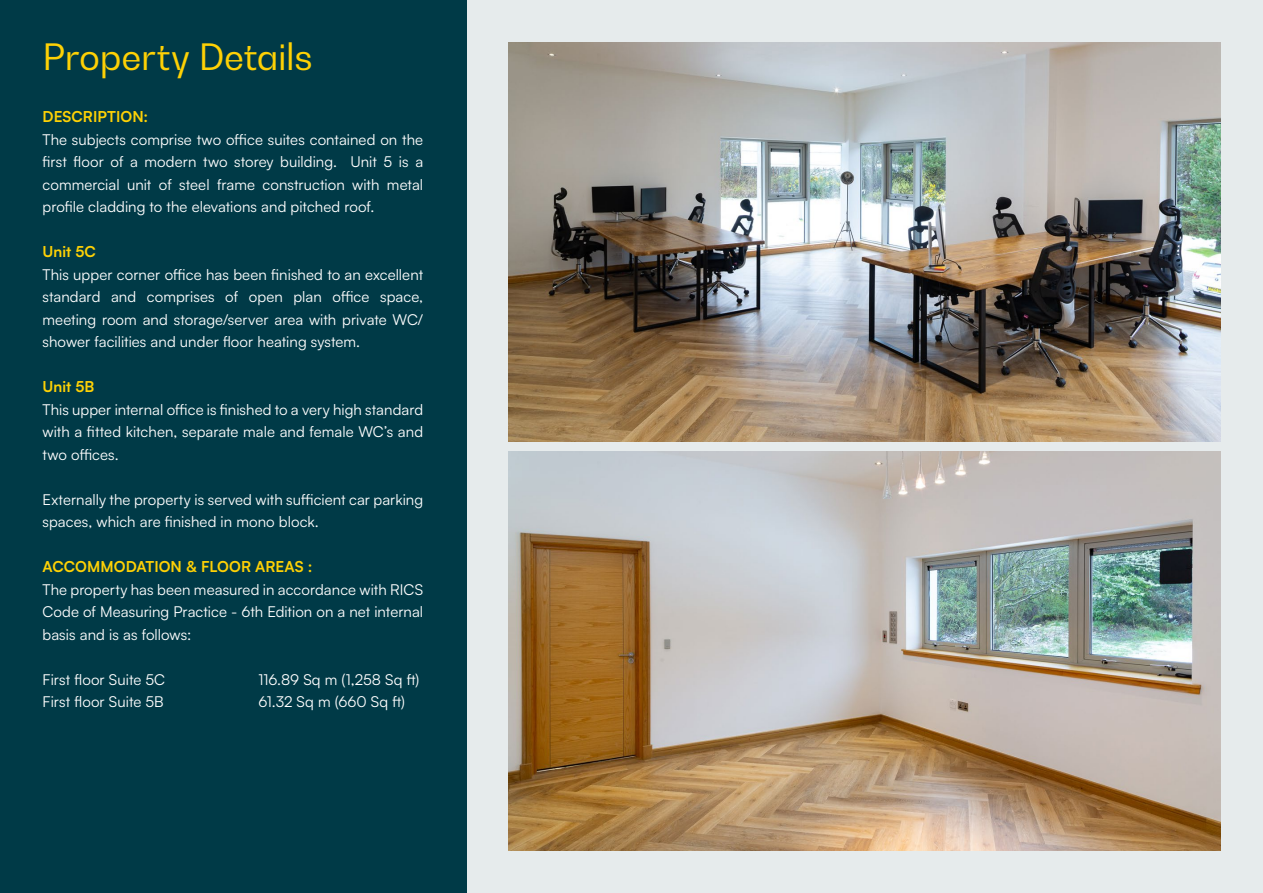
<style>
.page{position:relative;width:1263px;height:893px;background:#fff}
.page>*{position:absolute;margin:0;border:0;box-sizing:border-box;transform-origin:0 0}
.t1{font:36px "Bw Gradual DEMO";letter-spacing:-.01em;color:#fed105}
.Text{font:15px/22.5px "Satoshi";letter-spacing:.005em;color:#fff;text-align:justify}
.Headings{font:700 15px "Satoshi";letter-spacing:.005em;color:#fed105}
</style>
<div class="page">
<div style="left:0;top:0;width:466px;height:893px;background:#003a47"></div>
<div style="left:466px;top:0;width:797px;height:893px;background:#e6ebec"></div>
<img style="left:508px;top:43px;width:712px;height:399px">
<img style="left:508px;top:451px;width:713px;height:399px">
<p class="t1" style="left:43px;top:34px;width:272px">Property Details</p>
<p class="Headings" style="left:43px;top:106px;width:107px">DESCRIPTION:</p>
<p class="Text" style="left:43px;top:127px;width:382px">The subjects comprise two office suites contained on the first floor of a modern two storey building. Unit 5 is a commercial unit of steel frame construction with metal profile cladding to the elevations and pitched roof.</p>
<p class="Headings" style="left:43px;top:241px;width:55px">Unit 5C</p>
<p class="Text" style="left:43px;top:262px;width:382px">This upper corner office has been finished to an excellent standard and comprises of open plan office space, meeting room and storage/server area with private WC/ shower facilities and under floor heating system.</p>
<p class="Headings" style="left:43px;top:376px;width:53px">Unit 5B</p>
<p class="Text" style="left:43px;top:397px;width:382px">This upper internal office is finished to a very high standard with a fitted kitchen, separate male and female WC’s and two offices.</p>
<p class="Text" style="left:43px;top:487px;width:382px">Externally the property is served with sufficient car parking spaces, which are finished in mono block.</p>
<p class="Headings" style="left:43px;top:556px;width:271px">ACCOMMODATION &amp; FLOOR AREAS :</p>
<p class="Text" style="left:43px;top:577px;width:382px">The property has been measured in accordance with RICS Code of Measuring Practice - 6th Edition on a net internal basis and is as follows:</p>
<p class="Text" style="left:43px;top:667px;width:124px">First floor Suite 5C</p>
<p class="Text" style="left:259px;top:667px;width:162px">116.89 Sq m (1,258 Sq ft)</p>
<p class="Text" style="left:43px;top:690px;width:123px">First floor Suite 5B</p>
<p class="Text" style="left:259px;top:690px;width:148px">61.32 Sq m (660 Sq ft)</p>
</div>
